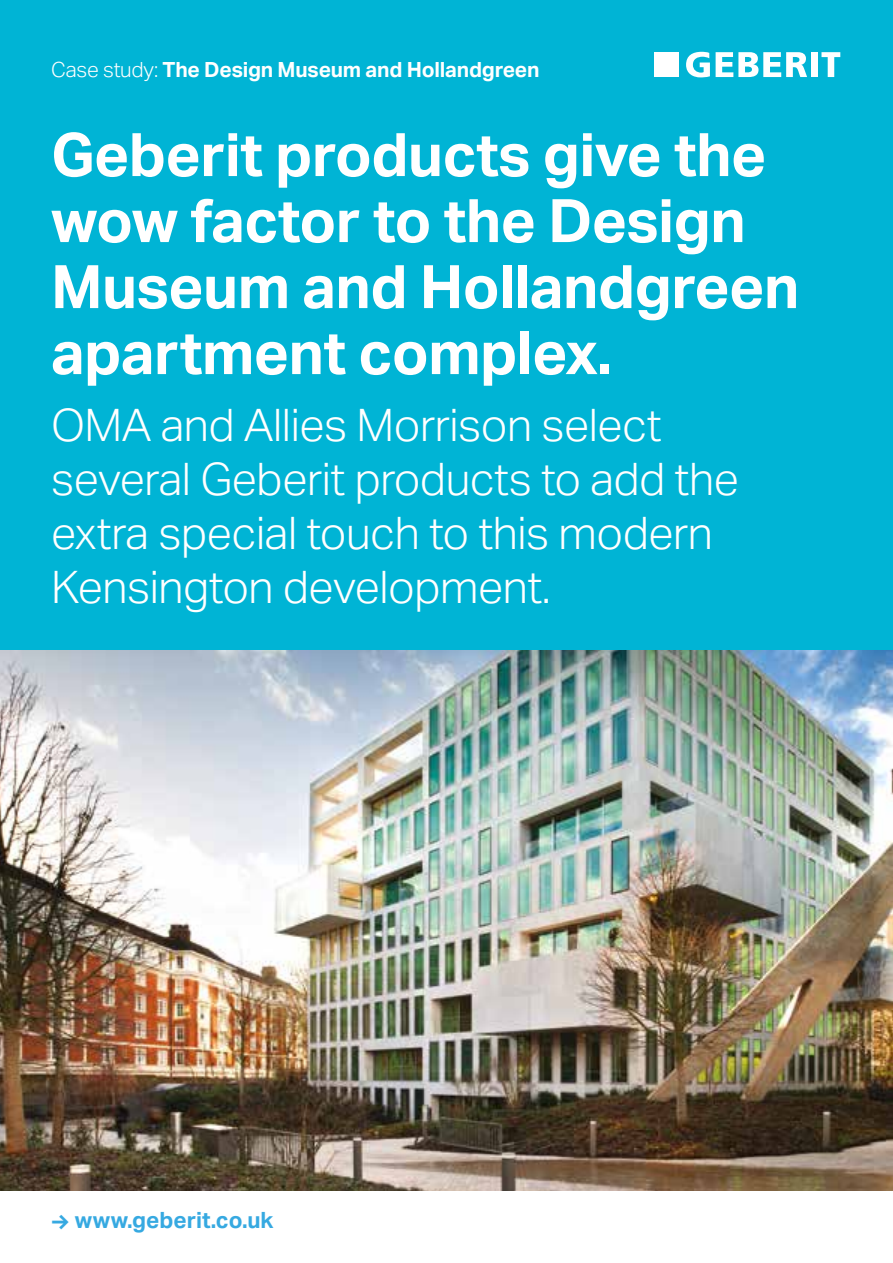
<style>
.page{position:relative;width:893px;height:1263px;background:#fff}
.page>*{position:absolute;margin:0;border:0;box-sizing:border-box;transform-origin:0 0}
.t1{font:700 60px/66px "Aktiv Grotesk Geberit";letter-spacing:-.01em;color:#fff}
.t2{font:300 45px/54px "Aktiv Grotesk Geberit";letter-spacing:-.01em;color:#fff}
.t3{font:700 22.5px "Aktiv Grotesk Geberit";color:#36a9e1}
.t4{font:700 21px "Aktiv Grotesk Geberit";letter-spacing:-.01em;color:#fff}
.s1{font-weight:300}
</style>
<div class="page">
<div style="left:0;top:0;width:893px;height:1191px;background:#00b4d5"></div>
<svg style="left:686px;top:52px;width:24px;height:25px"></svg>
<svg style="left:716px;top:52px;width:91px;height:25px"></svg>
<div style="left:811px;top:52px;width:7px;height:25px;background:#fff"></div>
<svg style="left:821px;top:52px;width:19px;height:25px"></svg>
<div style="left:654px;top:52px;width:25px;height:25px;background:#fff"></div>
<img style="left:0;top:651px;width:893px;height:540px">
<p class="t4" style="left:51px;top:56px;width:490px"><span class="s1">Case study:</span> The Design Museum and Hollandgreen</p>
<h1 class="t1" style="left:51px;top:121px;width:750px">Geberit products give the wow factor to the Design<br>Museum and Hollandgreen apartment complex.</h1>
<p class="t2" style="left:51px;top:398px;width:689px">OMA and Allies Morrison select several Geberit products to add the extra special touch to this modern<br>Kensington development.</p>
<p class="t3" style="left:51px;top:1206px;width:224px">→ www.geberit.co.uk</p>
</div>
